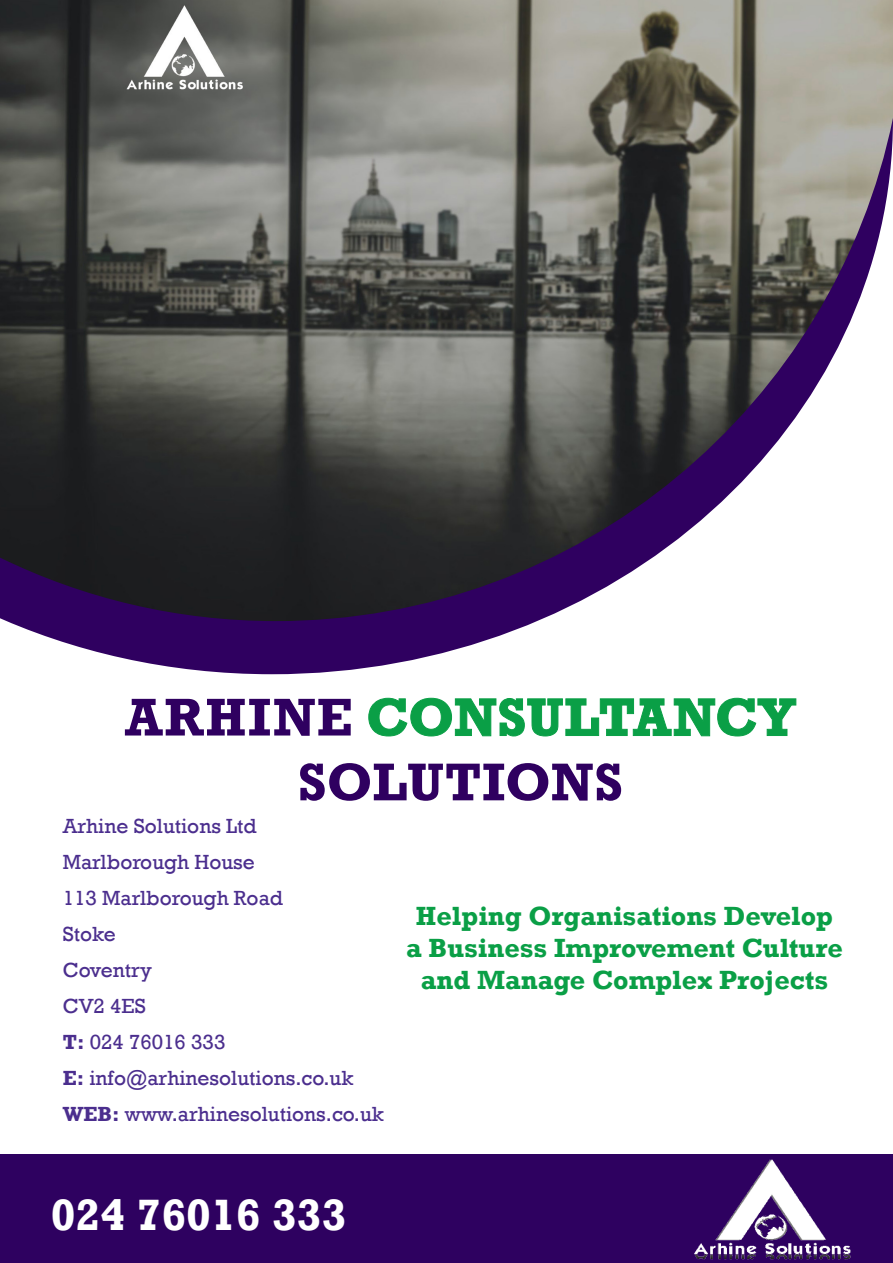
<style>
.page{position:relative;width:893px;height:1263px;background:#fff}
.page>*{position:absolute;margin:0;border:0;box-sizing:border-box;transform-origin:0 0}
.t1{font:700 54px "Rockwell";letter-spacing:.015em;color:#0a9f46}
.t2{font:700 54px "Rockwell";color:#2f0060}
.t3{font:700 45px "Rockwell";color:#fff}
.t4{font:700 27px/32.4px "Rockwell";color:#0a9f46;text-align:center}
.t5{font:21px "Rockwell";color:#4b2e8e}
.s1{color:#2f0060}
.s2{font-weight:700}
</style>
<div class="page">
<svg style="left:6px;top:621px;width:531px;height:53px;fill:#2f0060"></svg>
<img style="left:0;top:0;width:893px;height:621px">
<div style="left:0;top:1154px;width:893px;height:109px;background:#2e0160"></div>
<img style="left:694px;top:1159px;width:157px;height:101px">
<svg style="left:368px;top:697px;width:429px;height:40px"></svg>
<p class="t1" style="left:125px;top:685px;width:672px"><span class="s1">ARHINE</span> CONSULTANCY</p>
<p class="t2" style="left:298px;top:749px;width:327px">SOLUTIONS</p>
<p class="t5" style="left:63px;top:814px;width:195px">Arhine Solutions Ltd</p>
<p class="t5" style="left:63px;top:850px;width:194px">Marlborough House</p>
<p class="t5" style="left:63px;top:886px;width:222px">113 Marlborough Road</p>
<p class="t5" style="left:63px;top:922px;width:54px">Stoke</p>
<p class="t5" style="left:63px;top:958px;width:91px">Coventry</p>
<p class="t5" style="left:63px;top:994px;width:85px">CV2 4ES</p>
<p class="t5" style="left:63px;top:1030px;width:164px"><span class="s2">T:</span> 024 76016 333</p>
<p class="t5" style="left:63px;top:1066px;width:292px"><span class="s2">E:</span> info@arhinesolutions.co.uk</p>
<p class="t5" style="left:63px;top:1102px;width:323px"><span class="s2">WEB:</span> www.arhinesolutions.co.uk</p>
<p class="t4" style="left:406px;top:899px;width:438px">Helping Organisations Develop a Business Improvement Culture and Manage Complex Projects</p>
<p class="t3" style="left:51px;top:1188px;width:297px">024 76016 333</p>
</div>
